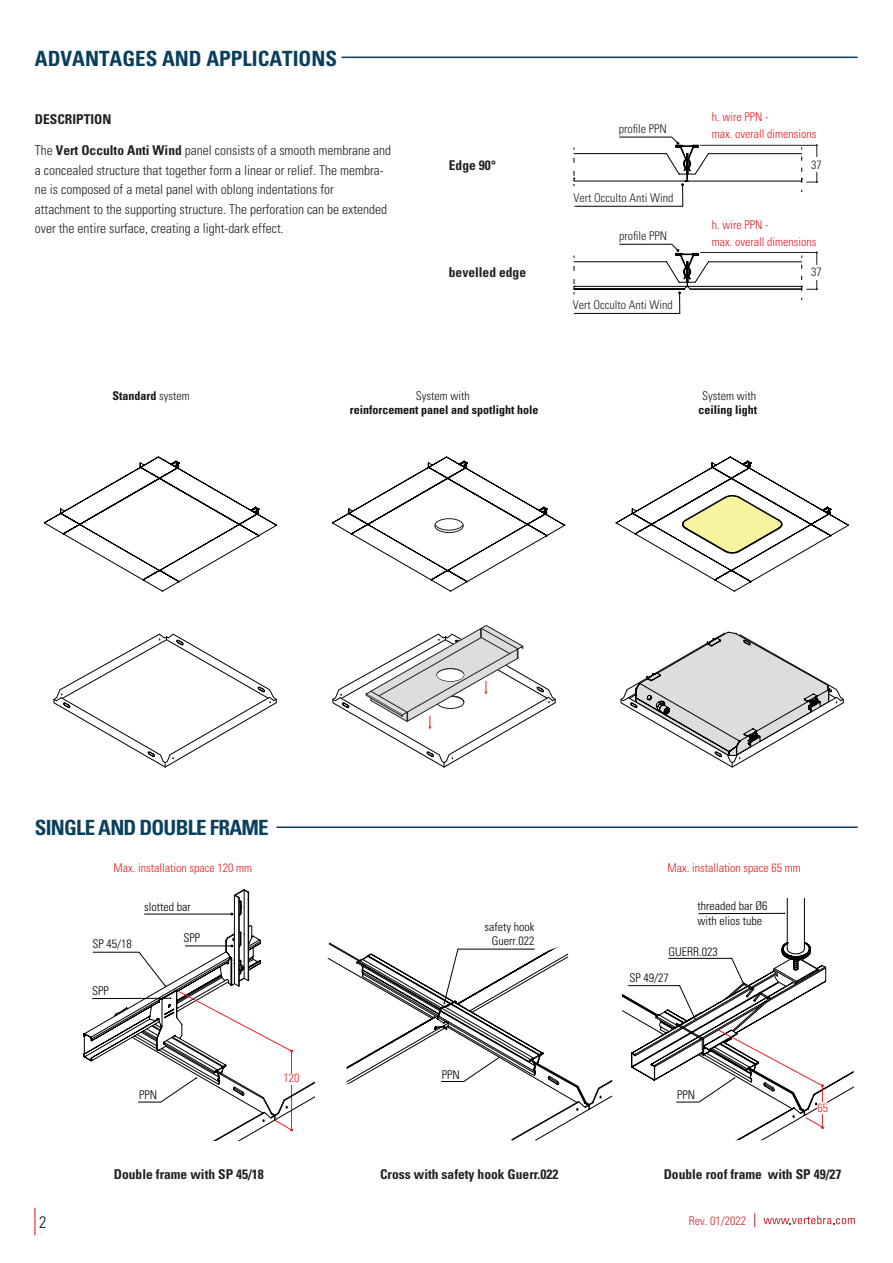
<style>
.page{position:relative;width:893px;height:1263px;background:#fff}
.page>*{position:absolute;margin:0;border:0;box-sizing:border-box;transform-origin:0 0}
.t1{font:700 condensed 21px "Univers LT Std";color:#093f5e}
.t2{font:700 condensed 21px "Univers LT Std";letter-spacing:-.035em;color:#0a415f}
.t3{font:300 condensed 16.5px "Univers LT Std";color:#101315}
.t4{font:300 condensed 13.5px/19.5px "Univers LT Std";color:#231f20}
.t5{font:700 condensed 13.5px "Univers LT Std";color:#231f20}
.t6{font:300 condensed 12px/17.5px "Univers LT Std";color:#ee1d23}
.t7{font:300 condensed 12px/14.4px "Univers LT Std";color:#000001}
.t8{font:300 condensed 12px "Univers LT Std";color:#231f20}
.t9{font:700 condensed 12px "Univers LT Std";color:#111415}
.t10{font:300 condensed 12px "Univers LT Std";color:#111415}
.t11{font:300 condensed 12px "Univers LT Std";color:#d2222a}
.s1{font-weight:700}
.s2{font-weight:300}
</style>
<div class="page">
<svg style="left:34px;top:1208px;width:1px;height:27px"></svg>
<hr style="left:342px;top:57px;width:516px;height:1px;background:#093f5e">
<svg style="left:44px;top:456px;width:233px;height:136px"></svg>
<svg style="left:332px;top:456px;width:233px;height:136px"></svg>
<svg style="left:616px;top:456px;width:233px;height:136px"></svg>
<svg style="left:621px;top:912px;width:233px;height:228px"></svg>
<svg style="left:628px;top:958px;width:115px;height:61px"></svg>
<div style="left:817px;top:1102px;width:10px;height:11px;background:#fff"></div>
<hr style="left:698px;top:913px;width:86px;height:1px;background:#000001">
<svg style="left:773px;top:899px;width:46px;height:88px"></svg>
<svg style="left:676px;top:1029px;width:149px;height:100px"></svg>
<svg style="left:53px;top:634px;width:224px;height:133px"></svg>
<svg style="left:332px;top:625px;width:224px;height:142px"></svg>
<svg style="left:620px;top:632px;width:224px;height:136px"></svg>
<hr style="left:239px;top:897px;width:1px;height:89px;background:#000002">
<hr style="left:234px;top:895px;width:1px;height:88px;background:#000002">
<hr style="left:244px;top:890px;width:1px;height:88px;background:#000002">
<hr style="left:248px;top:892px;width:1px;height:88px;background:#000002">
<hr style="left:144px;top:914px;width:88px;height:1px;background:#000001">
<svg style="left:230px;top:889px;width:19px;height:27px"></svg>
<svg style="left:83px;top:925px;width:232px;height:215px"></svg>
<svg style="left:328px;top:942px;width:284px;height:199px"></svg>
<svg style="left:763px;top:1215px;width:92px;height:9px"></svg>
<svg style="left:754px;top:1213px;width:1px;height:14px"></svg>
<svg style="left:574px;top:137px;width:244px;height:70px"></svg>
<svg style="left:574px;top:244px;width:244px;height:70px"></svg>
<hr style="left:276px;top:826px;width:582px;height:2px;background:#093f5e">
<h1 class="t1" style="left:35px;top:45px;width:304px">ADVANTAGES AND APPLICATIONS</h1>
<p class="t5" style="left:35px;top:111px;width:78px">DESCRIPTION</p>
<p class="t4" style="left:35px;top:141px;width:358px">The <span class="s1">Vert Occulto Anti Wind</span> panel consists of a smooth membrane and a concealed structure that together form a linear or relief. The membra&shy;ne is composed of a metal panel with oblong indentations for attachment to the supporting structure. The perforation can be extended over the entire surface, creating a light-dark effect.</p>
<p class="t5" style="left:449px;top:157px;width:49px">Edge 90°</p>
<p class="t5" style="left:449px;top:264px;width:79px">bevelled edge</p>
<p class="t8" style="left:619px;top:122px;width:49px">profile PPN</p>
<p class="t8" style="left:573px;top:191px;width:101px">Vert Occulto Anti Wind</p>
<p class="t8" style="left:619px;top:229px;width:49px">profile PPN</p>
<p class="t8" style="left:573px;top:298px;width:101px">Vert Occulto Anti Wind</p>
<p class="t6" style="left:712px;top:108px;width:106px">h. wire PPN -<br>max. overall dimensions</p>
<p class="t8" style="left:811px;top:157px;width:12px">37</p>
<p class="t6" style="left:712px;top:216px;width:106px">h. wire PPN -<br>max. overall dimensions</p>
<p class="t8" style="left:811px;top:264px;width:12px">37</p>
<p class="t9" style="left:112px;top:388px;width:79px">Standard <span class="s2">system</span></p>
<p class="t10" style="left:702px;top:388px;width:55px">System with</p>
<p class="t9" style="left:698px;top:403px;width:60px">ceiling light</p>
<p class="t10" style="left:416px;top:388px;width:55px">System with</p>
<p class="t9" style="left:350px;top:403px;width:190px">reinforcement panel and spotlight hole</p>
<h1 class="t2" style="left:35px;top:814px;width:235px">SINGLE AND DOUBLE FRAME</h1>
<p class="t6" style="left:113px;top:859px;width:140px">Max. installation space 120 mm</p>
<p class="t6" style="left:667px;top:859px;width:135px">Max. installation space 65 mm</p>
<p class="t3" style="left:39px;top:1213px;width:9px">2</p>
<p class="t7" style="left:92px;top:937px;width:41px">SP 45/18</p>
<p class="t7" style="left:144px;top:899px;width:48px">slotted bar</p>
<p class="t7" style="left:184px;top:931px;width:18px">SPP</p>
<p class="t7" style="left:92px;top:984px;width:18px">SPP</p>
<p class="t7" style="left:139px;top:1088px;width:19px">PPN</p>
<p class="t6" style="left:284px;top:1069px;width:17px">120</p>
<p class="t5" style="left:114px;top:1166px;width:151px">Double frame with SP 45/18</p>
<p class="t7" style="left:485px;top:920px;width:51px;text-align:right">safety hook<br>Guerr.022</p>
<p class="t7" style="left:442px;top:1067px;width:19px">PPN</p>
<p class="t7" style="left:698px;top:899px;width:71px">threaded bar Ø6 with elios tube</p>
<p class="t7" style="left:629px;top:938px;width:90px;line-height:26.2px;text-indent:39px">GUERR.023<br>SP 49/27</p>
<p class="t7" style="left:677px;top:1088px;width:19px">PPN</p>
<p class="t6" style="left:817px;top:1099px;width:12px">65</p>
<p class="t5" style="left:380px;top:1166px;width:180px">Cross with safety hook Guerr.022</p>
<p class="t5" style="left:664px;top:1166px;width:179px">Double roof frame with SP 49/27</p>
<p class="t11" style="left:689px;top:1213px;width:59px">Rev. 01/2022</p>
</div>
